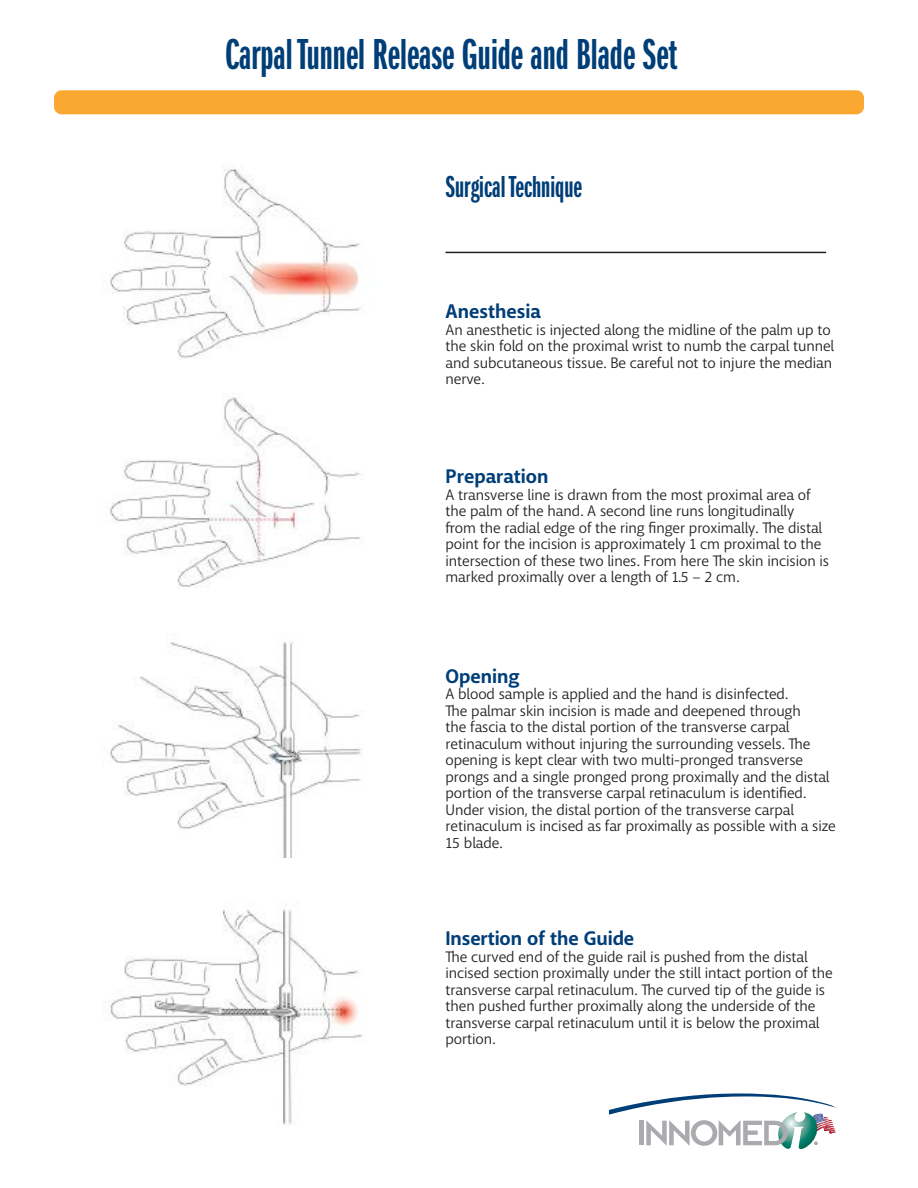
<style>
.page{position:relative;width:918px;height:1188px;background:#fff}
.page>*{position:absolute;margin:0;border:0;box-sizing:border-box;transform-origin:0 0}
.t1{font:45px "ITC Franklin Gothic Std Dm X Cp";color:#003e78}
.t2{font:31.5px "ITC Franklin Gothic Std Dm X Cp";color:#003e78}
.t3{font:700 19.5px "Macha";color:#003e78}
.t4{font:15px/16.5px "Macha";letter-spacing:-.005em;color:#231f20}
</style>
<div class="page">
<div style="left:54px;top:90px;width:810px;height:24px;background:#faa831;border-radius:8px"></div>
<img style="left:109px;top:168px;width:253px;height:690px">
<hr style="left:446px;top:252px;width:380px;height:1px;background:#231f20">
<img style="left:107px;top:909px;width:256px;height:216px">
<svg style="left:609px;top:1093px;width:227px;height:56px"></svg>
<h1 class="t1" style="left:225px;top:30px;width:453px">Carpal Tunnel Release Guide and Blade Set</h1>
<h2 class="t2" style="left:446px;top:170px;width:138px">Surgical Technique</h2>
<h3 class="t3" style="left:446px;top:299px;width:97px">Anesthesia</h3>
<p class="t4" style="left:446px;top:321px;width:390px">An anesthetic is injected along the midline of the palm up to the skin fold on the proximal wrist to numb the carpal tunnel and subcutaneous tissue. Be careful not to injure the median nerve.</p>
<h3 class="t3" style="left:446px;top:464px;width:105px">Preparation</h3>
<p class="t4" style="left:446px;top:486px;width:385px">A transverse line is drawn from the most proximal area of the palm of the hand. A second line runs longitudinally<br>from the radial edge of the ring finger proximally. The distal point for the incision is approximately 1 cm proximal to the intersection of these two lines. From here The skin incision is marked proximally over a length of 1.5 – 2 cm.</p>
<h3 class="t3" style="left:446px;top:663px;width:76px">Opening</h3>
<p class="t4" style="left:446px;top:686px;width:392px">A blood sample is applied and the hand is disinfected.<br>The palmar skin incision is made and deepened through<br>the fascia to the distal portion of the transverse carpal retinaculum without injuring the surrounding vessels. The opening is kept clear with two multi-pronged transverse prongs and a single pronged prong proximally and the distal portion of the transverse carpal retinaculum is identified.<br>Under vision, the distal portion of the transverse carpal retinaculum is incised as far proximally as possible with a size 15 blade.</p>
<h3 class="t3" style="left:446px;top:926px;width:190px">Insertion of the Guide</h3>
<p class="t4" style="left:446px;top:948px;width:389px">The curved end of the guide rail is pushed from the distal incised section proximally under the still intact portion of the transverse carpal retinaculum. The curved tip of the guide is then pushed further proximally along the underside of the transverse carpal retinaculum until it is below the proximal portion.</p>
</div>
